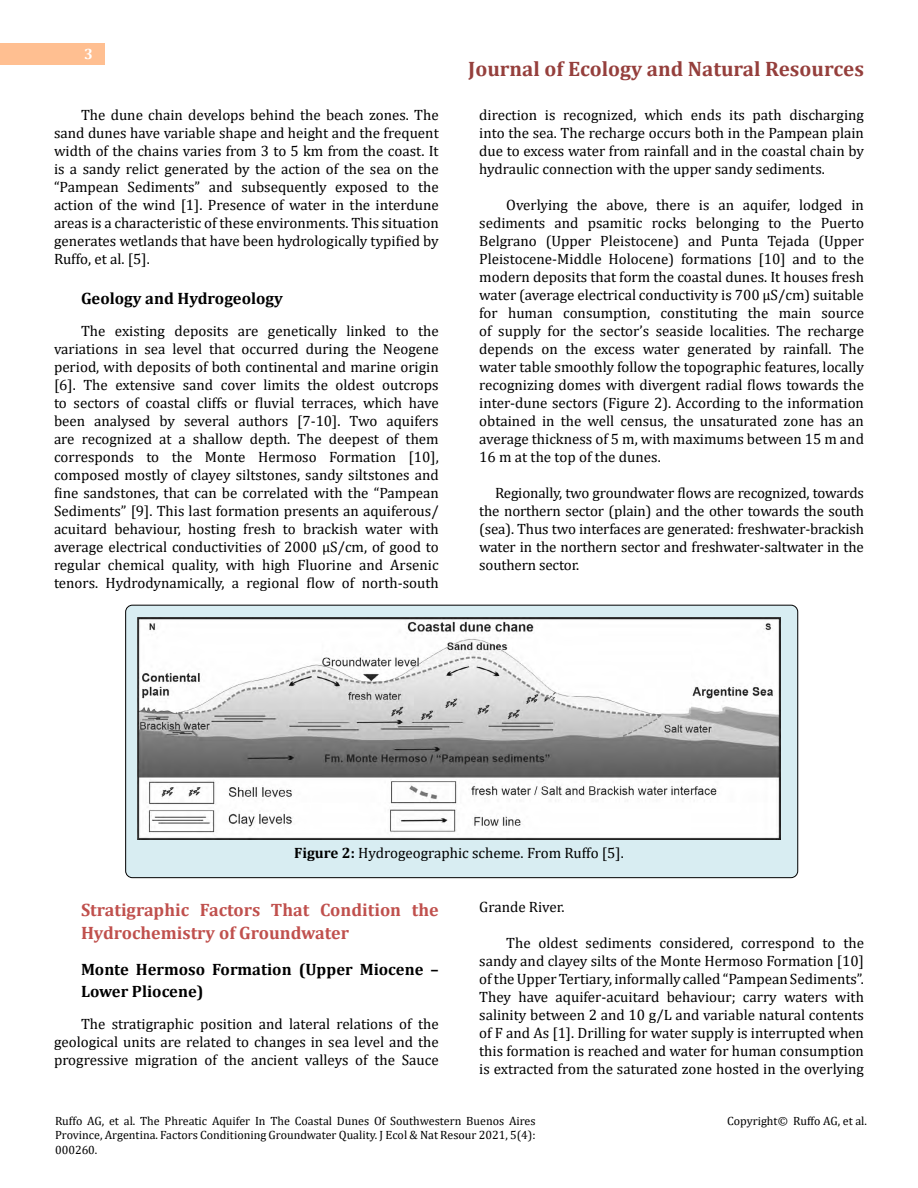
<style>
.page{position:relative;width:918px;height:1188px;background:#fff}
.page>*{position:absolute;margin:0;border:0;box-sizing:border-box;transform-origin:0 0}
.t1{font:700 21px "Cambria";color:#953f3c}
.t2{font:700 18px/22.5px "Cambria";color:#c0504d}
.t3{font:700 16.5px/22.5px "Cambria";color:#000}
.t4{font:15px/18px "Cambria";color:#000;text-align:justify}
.t5{font:700 15px "Cambria";color:#fff}
.t6{font:12px/14.4px "Cambria";color:#000;text-align:justify}
.s1{font-weight:700}
</style>
<div class="page">
<div style="left:0;top:43px;width:105px;height:21px;background:#ffbf91"></div>
<div style="left:126px;top:605px;width:672px;height:273px;background:#d8edf2;border-radius:7px"></div>
<div style="left:125px;top:605px;width:673px;height:273px;border:1px solid #000;border-radius:7px"></div>
<img style="left:138px;top:618px;width:642px;height:221px">
<p class="t5" style="left:84px;top:44px;width:10px">3</p>
<p class="t4" style="left:54px;top:105px;width:386px;text-indent:27px">The dune chain develops behind the beach zones. The sand dunes have variable shape and height and the frequent width of the chains varies from 3 to 5 km from the coast. It is a sandy relict generated by the action of the sea on the “Pampean Sediments” and subsequently exposed to the action of the wind [1]. Presence of water in the interdune areas is a characteristic of these environments. This situation generates wetlands that have been hydrologically typified by Ruffo, et al. [5].</p>
<p class="t3" style="left:81px;top:287px;width:203px">Geology and Hydrogeology</p>
<p class="t4" style="left:54px;top:321px;width:386px;text-indent:27px">The existing deposits are genetically linked to the variations in sea level that occurred during the Neogene period, with deposits of both continental and marine origin [6]. The extensive sand cover limits the oldest outcrops to sectors of coastal cliffs or fluvial terraces, which have been analysed by several authors [7-10]. Two aquifers are recognized at a shallow depth. The deepest of them corresponds to the Monte Hermoso Formation [10], composed mostly of clayey siltstones, sandy siltstones and fine sandstones, that can be correlated with the “Pampean Sediments” [9]. This last formation presents an aquiferous/ acuitard behaviour, hosting fresh to brackish water with average electrical conductivities of 2000 µS/cm, of good to regular chemical quality, with high Fluorine and Arsenic tenors. Hydrodynamically, a regional flow of north-south</p>
<h1 class="t1" style="left:468px;top:54px;width:397px">Journal of Ecology and Natural Resources</h1>
<p class="t4" style="left:479px;top:105px;width:386px">direction is recognized, which ends its path discharging into the sea. The recharge occurs both in the Pampean plain due to excess water from rainfall and in the coastal chain by hydraulic connection with the upper sandy sediments.</p>
<p class="t4" style="left:479px;top:195px;width:386px;text-indent:27px">Overlying the above, there is an aquifer, lodged in sediments and psamitic rocks belonging to the Puerto Belgrano (Upper Pleistocene) and Punta Tejada (Upper Pleistocene-Middle Holocene) formations [10] and to the modern deposits that form the coastal dunes. It houses fresh water (average electrical conductivity is 700 µS/cm) suitable for human consumption, constituting the main source of supply for the sector’s seaside localities. The recharge depends on the excess water generated by rainfall. The water table smoothly follow the topographic features, locally recognizing domes with divergent radial flows towards the inter-dune sectors (Figure 2). According to the information obtained in the well census, the unsaturated zone has an average thickness of 5 m, with maximums between 15 m and 16 m at the top of the dunes.</p>
<p class="t4" style="left:479px;top:483px;width:386px;text-indent:16px">Regionally, two groundwater flows are recognized, towards the northern sector (plain) and the other towards the south (sea). Thus two interfaces are generated: freshwater-brackish water in the northern sector and freshwater-saltwater in the southern sector.</p>
<p class="t4" style="left:294px;top:843px;width:331px"><span class="s1">Figure 2:</span> Hydrogeographic scheme. From Ruffo [5].</p>
<p class="t2" style="left:81px;top:898px;width:359px">Stratigraphic Factors That Condition the<br>Hydrochemistry of Groundwater</p>
<p class="t3" style="left:81px;top:957px;width:359px">Monte Hermoso Formation (Upper Miocene –<br>Lower Pliocene)</p>
<p class="t4" style="left:54px;top:1014px;width:386px;text-indent:27px">The stratigraphic position and lateral relations of the geological units are related to changes in sea level and the progressive migration of the ancient valleys of the Sauce</p>
<p class="t4" style="left:479px;top:897px;width:87px">Grande River.</p>
<p class="t4" style="left:479px;top:933px;width:386px;text-indent:27px">The oldest sediments considered, correspond to the sandy and clayey silts of the Monte Hermoso Formation [10] of the Upper Tertiary, informally called “Pampean Sediments”.<br>They have aquifer-acuitard behaviour; carry waters with salinity between 2 and 10 g/L and variable natural contents of F and As [1]. Drilling for water supply is interrupted when this formation is reached and water for human consumption is extracted from the saturated zone hosted in the overlying</p>
<p class="t6" style="left:55px;top:1114px;width:482px">Ruffo AG, et al. The Phreatic Aquifer In The Coastal Dunes Of Southwestern Buenos Aires Province, Argentina. Factors Conditioning Groundwater Quality. J Ecol &amp; Nat Resour 2021, 5(4):<br>000260.</p>
<p class="t6" style="left:727px;top:1114px;width:141px">Copyright© Ruffo AG, et al.</p>
</div>
